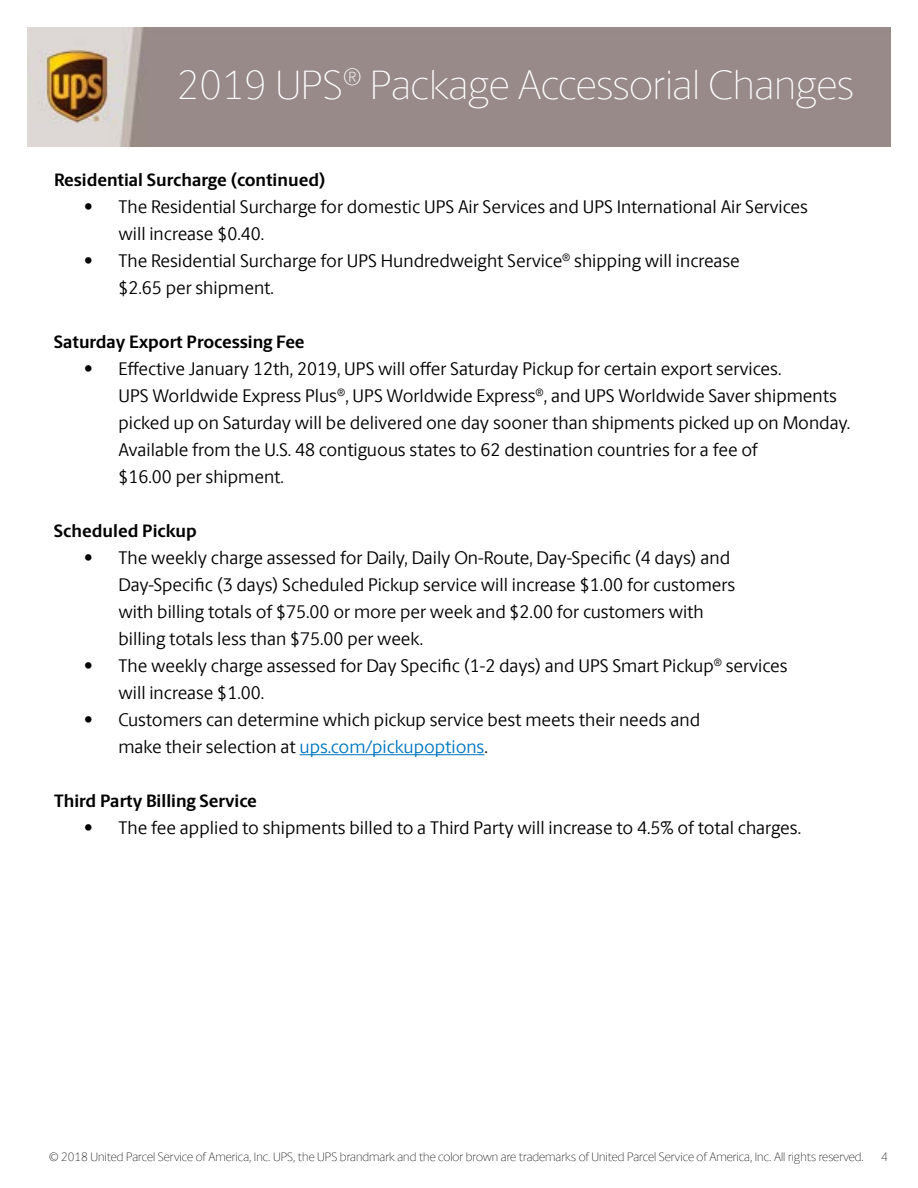
<style>
.page{position:relative;width:918px;height:1188px;background:#fff}
.page>*{position:absolute;margin:0;border:0;box-sizing:border-box;transform-origin:0 0}
.t1{font:200 40.35px "UPS Berlingske Sans";color:#fff}
.t2{font:18px/27px "UPS Berlingske Sans";color:#000}
.t3{font:700 18px "UPS Berlingske Sans";color:#000}
.t4{font:200 12px "UPS Berlingske Sans";color:#000}
.s1{color:#0076c0}
</style>
<div class="page">
<img style="left:27px;top:27px;width:864px;height:119px">
<hr style="left:300px;top:754px;width:185px;height:1px;background:#0076c0">
<h1 class="t1" style="left:177px;top:61px;width:678px">2019 UPS<sup>®</sup> Package Accessorial Changes</h1>
<p class="t3" style="left:54px;top:167px;width:273px">Residential Surcharge (continued)</p>
<p class="t2" style="left:119px;top:193px;width:691px;text-indent:-35px">• The Residential Surcharge for domestic UPS Air Services and UPS International Air Services will increase $0.40.</p>
<p class="t2" style="left:118px;top:247px;width:623px;text-indent:-34px">• The Residential Surcharge for UPS Hundredweight Service<sup>®</sup> shipping will increase $2.65 per shipment.</p>
<p class="t3" style="left:54px;top:329px;width:252px">Saturday Export Processing Fee</p>
<p class="t2" style="left:118px;top:355px;width:733px;text-indent:-34px">• Effective January 12th, 2019, UPS will offer Saturday Pickup for certain export services.<br>UPS Worldwide Express Plus<sup>®</sup>, UPS Worldwide Express<sup>®</sup>, and UPS Worldwide Saver shipments picked up on Saturday will be delivered one day sooner than shipments picked up on Monday.<br>Available from the U.S. 48 contiguous states to 62 destination countries for a fee of<br>$16.00 per shipment.</p>
<p class="t3" style="left:54px;top:518px;width:144px">Scheduled Pickup</p>
<p class="t2" style="left:119px;top:544px;width:618px;text-indent:-35px">• The weekly charge assessed for Daily, Daily On-Route, Day-Specific (4 days) and Day-Specific (3 days) Scheduled Pickup service will increase $1.00 for customers with billing totals of $75.00 or more per week and $2.00 for customers with billing totals less than $75.00 per week.</p>
<p class="t2" style="left:118px;top:652px;width:671px;text-indent:-34px">• The weekly charge assessed for Day Specific (1-2 days) and UPS Smart Pickup<sup>®</sup> services will increase $1.00.</p>
<p class="t2" style="left:119px;top:706px;width:583px;text-indent:-35px">• Customers can determine which pickup service best meets their needs and make their selection at <span class="s1">ups.com/pickupoptions</span>.</p>
<p class="t3" style="left:54px;top:788px;width:204px">Third Party Billing Service</p>
<p class="t2" style="left:84px;top:814px;width:719px">• The fee applied to shipments billed to a Third Party will increase to 4.5% of total charges.</p>
<p class="t4" style="left:49px;top:1150px;width:816px">© 2018 United Parcel Service of America, Inc. UPS, the UPS brandmark and the color brown are trademarks of United Parcel Service of America, Inc. All rights reserved.</p>
<p class="t4" style="left:881px;top:1150px;width:8px">4</p>
</div>
